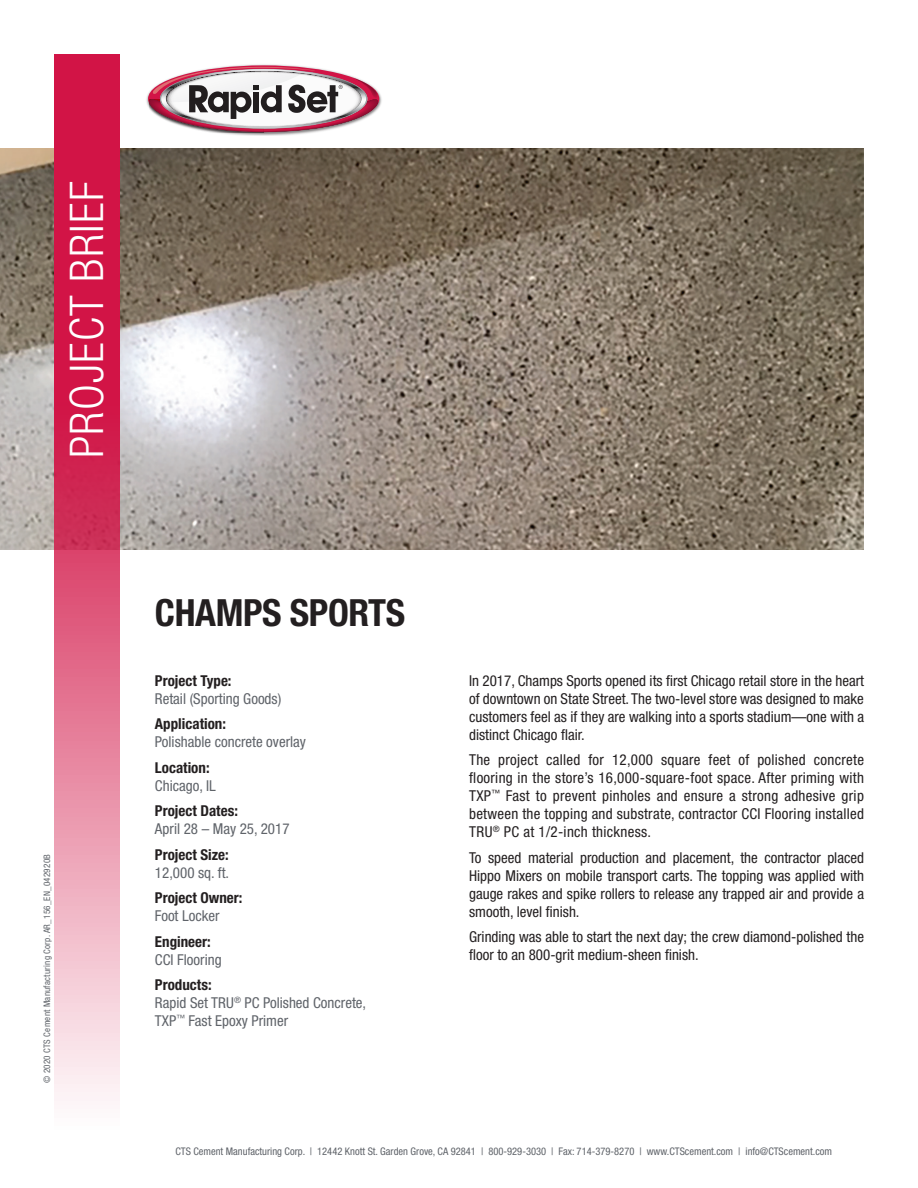
<style>
.page{position:relative;width:918px;height:1188px;background:#fff}
.page>*{position:absolute;margin:0;border:0;box-sizing:border-box;transform-origin:0 0}
.t1{font:300 condensed 46.5px "Helvetica Neue LT Std";letter-spacing:.025em;color:#fff}
.t2{font:700 condensed 37.5px "Helvetica Neue LT Std";letter-spacing:-.01em;color:#231f20}
.t3{font:condensed 15px/18px "Helvetica Neue LT Std";color:#231f20;text-align:justify}
.t4{font:condensed 15px/18px "Helvetica Neue LT Std";color:#5f6369}
.t5{font:700 condensed 15px "Helvetica Neue LT Std";color:#231f20}
.t6{font:condensed 10.5px "Helvetica Neue LT Std";color:#5f6369}
.t7{font:condensed 9px "Helvetica Neue LT Std";letter-spacing:.025em;color:#5f6369}
.s1{font-weight:700;color:#231f20}
</style>
<div class="page">
<img style="left:0;top:148px;width:864px;height:401px">
<svg style="left:54px;top:54px;width:65px;height:1047px;background:#df5d7f"></svg>
<img style="left:146px;top:64px;width:236px;height:71px">
<svg style="left:148px;top:65px;width:231px;height:67px"></svg>
<h1 class="t1" style="left:60px;top:458px;width:278px;rotate:-90deg">PROJECT BRIEF</h1>
<p class="t7" style="left:42px;top:1083px;width:230px;rotate:-90deg">© 2020 CTS Cement Manufacturing Corp. AR_156_EN_042920B</p>
<h2 class="t2" style="left:155px;top:590px;width:252px">CHAMPS SPORTS</h2>
<p class="t5" style="left:155px;top:671px;width:78px">Project Type:</p>
<p class="t4" style="left:155px;top:689px;width:128px">Retail (Sporting Goods)</p>
<p class="t5" style="left:155px;top:715px;width:73px">Application:</p>
<p class="t4" style="left:155px;top:733px;width:152px">Polishable concrete overlay</p>
<p class="t5" style="left:155px;top:758px;width:56px">Location:</p>
<p class="t4" style="left:155px;top:776px;width:62px">Chicago, IL</p>
<p class="t5" style="left:155px;top:802px;width:84px">Project Dates:</p>
<p class="t4" style="left:155px;top:820px;width:136px">April 28 – May 25, 2017</p>
<p class="t5" style="left:155px;top:845px;width:75px">Project Size:</p>
<p class="t4" style="left:155px;top:863px;width:76px">12,000 sq. ft.</p>
<p class="t5" style="left:155px;top:889px;width:89px">Project Owner:</p>
<p class="t4" style="left:155px;top:907px;width:66px">Foot Locker</p>
<p class="t5" style="left:155px;top:932px;width:57px">Engineer:</p>
<p class="t4" style="left:155px;top:950px;width:68px">CCI Flooring</p>
<p class="t4" style="left:155px;top:976px;width:213px"><span class="s1">Products:<br></span>Rapid Set TRU<sup>®</sup> PC Polished Concrete,<br>TXP<sup>™</sup> Fast Epoxy Primer</p>
<p class="t3" style="left:469px;top:671px;width:396px">In 2017, Champs Sports opened its first Chicago retail store in the heart of downtown on State Street. The two-level store was designed to make customers feel as if they are walking into a sports stadium—one with a distinct Chicago flair.</p>
<p class="t3" style="left:469px;top:751px;width:396px">The project called for 12,000 square feet of polished concrete flooring in the store’s 16,000-square-foot space. After priming with TXP<sup>™</sup> Fast to prevent pinholes and ensure a strong adhesive grip between the topping and substrate, contractor CCI Flooring installed TRU<sup>®</sup> PC at 1/2-inch thickness.</p>
<p class="t3" style="left:469px;top:848px;width:396px">To speed material production and placement, the contractor placed Hippo Mixers on mobile transport carts. The topping was applied with gauge rakes and spike rollers to release any trapped air and provide a smooth, level finish.</p>
<p class="t3" style="left:469px;top:928px;width:396px">Grinding was able to start the next day; the crew diamond-polished the floor to an 800-grit medium-sheen finish.</p>
<p class="t6" style="left:175px;top:1145px;width:658px">CTS Cement Manufacturing Corp. | 12442 Knott St. Garden Grove, CA 92841 | 800-929-3030 | Fax: 714-379-8270 | www.CTScement.com | info@CTScement.com</p>
</div>
